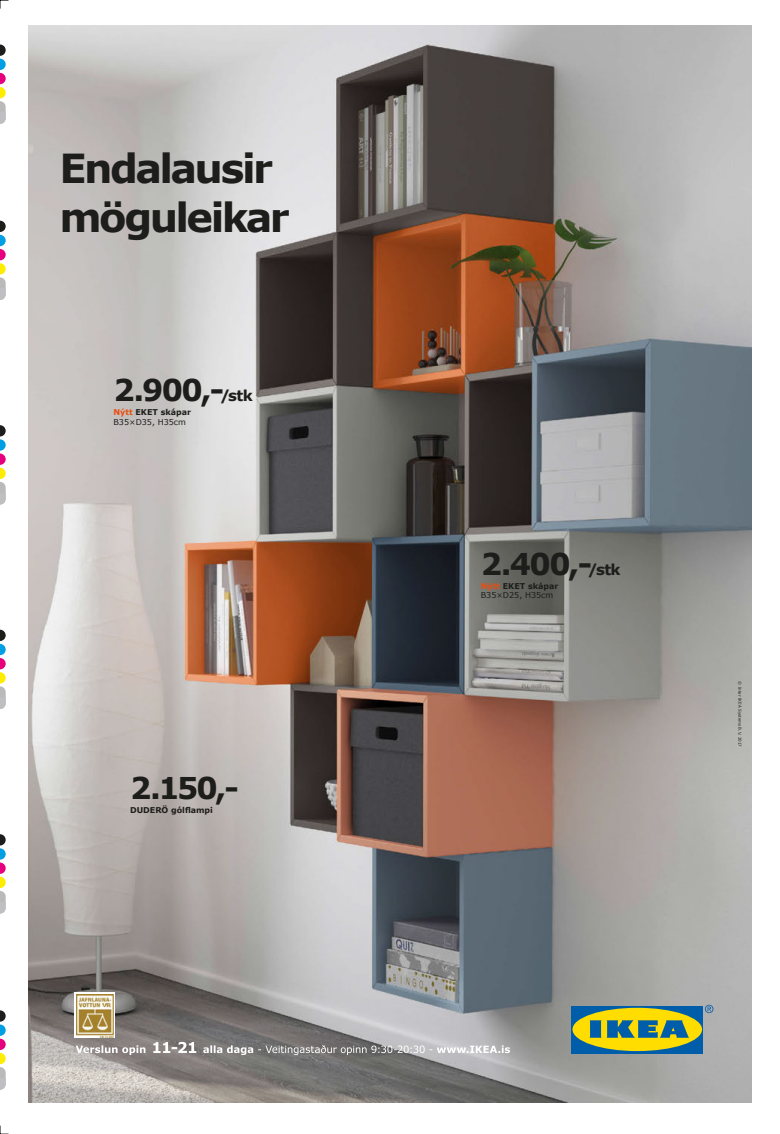
<style>
.page{position:relative;width:780px;height:1134px;background:#fff}
.page>*{position:absolute;margin:0;border:0;box-sizing:border-box;transform-origin:0 0}
.t1{font:700 40px/48.2px "Verdana IKEA";letter-spacing:-.065em;color:#1d1d1b}
.t2{font:700 30px "Verdana IKEA";letter-spacing:-.055em;color:#1d1d1b}
.t3{font:8px/9.6px "Verdana";color:#1d1d1b}
.t4{font:700 8px "Verdana";color:#1d1d1b}
.t5{font:4px "Verdana IKEA";color:#1d1d1b}
.s1{font-size:15px}
.s2{font-weight:700;color:#e94e0f}
.s3{font-weight:700}
</style>
<div class="page">
<svg style="left:0;top:45px;width:6px;height:68px"></svg>
<div style="left:0;top:113px;width:6px;height:11px;background:#bfbfc1"></div>
<svg style="left:0;top:1010px;width:6px;height:68px"></svg>
<div style="left:0;top:1078px;width:6px;height:12px;background:#bfbfc1"></div>
<svg style="left:0;top:834px;width:6px;height:68px"></svg>
<div style="left:0;top:902px;width:6px;height:11px;background:#bfbfc1"></div>
<svg style="left:0;top:630px;width:6px;height:68px"></svg>
<div style="left:0;top:698px;width:6px;height:11px;background:#bfbfc1"></div>
<svg style="left:0;top:425px;width:6px;height:68px"></svg>
<div style="left:0;top:493px;width:6px;height:11px;background:#bfbfc1"></div>
<svg style="left:0;top:221px;width:6px;height:68px"></svg>
<div style="left:0;top:289px;width:6px;height:11px;background:#bfbfc1"></div>
<svg style="left:0;top:0;width:9px;height:9px"></svg>
<svg style="left:0;top:1125px;width:9px;height:9px"></svg>
<img style="left:28px;top:25px;width:723px;height:1077px">
<div style="left:571px;top:1006px;width:132px;height:47px;background:#005da9"></div>
<div style="left:572px;top:1008px;width:130px;height:43px;background:#fd0;border-radius:50%"></div>
<svg style="left:704px;top:1005px;width:9px;height:8px"></svg>
<svg style="left:589px;top:1020px;width:100px;height:18px"></svg>
<svg style="left:75px;top:992px;width:40px;height:46px"></svg>
<img style="left:77px;top:994px;width:36px;height:43px">
<svg style="left:76px;top:1042px;width:434px;height:13px;background:#a3a1a1"></svg>
<h1 class="t1" style="left:60px;top:145px;width:231px">Endalausir möguleikar</h1>
<h2 class="t2" style="left:113px;top:371px;width:141px">2.900,-<span class="s1">/stk</span></h2>
<p class="t3" style="left:113px;top:407px;width:79px"><span class="s2">Nýtt</span> <span class="s3">EKET skápar<br></span>B35×D35, H35cm</p>
<h2 class="t2" style="left:130px;top:769px;width:110px">2.150,-</h2>
<p class="t4" style="left:130px;top:805px;width:84px">DUDERÖ gólflampi</p>
<h2 class="t2" style="left:480px;top:544px;width:141px">2.400,-<span class="s1">/stk</span></h2>
<p class="t3" style="left:480px;top:581px;width:79px"><span class="s2">Nýtt</span> <span class="s3">EKET skápar<br></span>B35×D25, H35cm</p>
<p class="t5" style="left:742px;top:681px;width:67px;rotate:90deg">© Inter IKEA Systems B.V. 2017</p>
</div>
